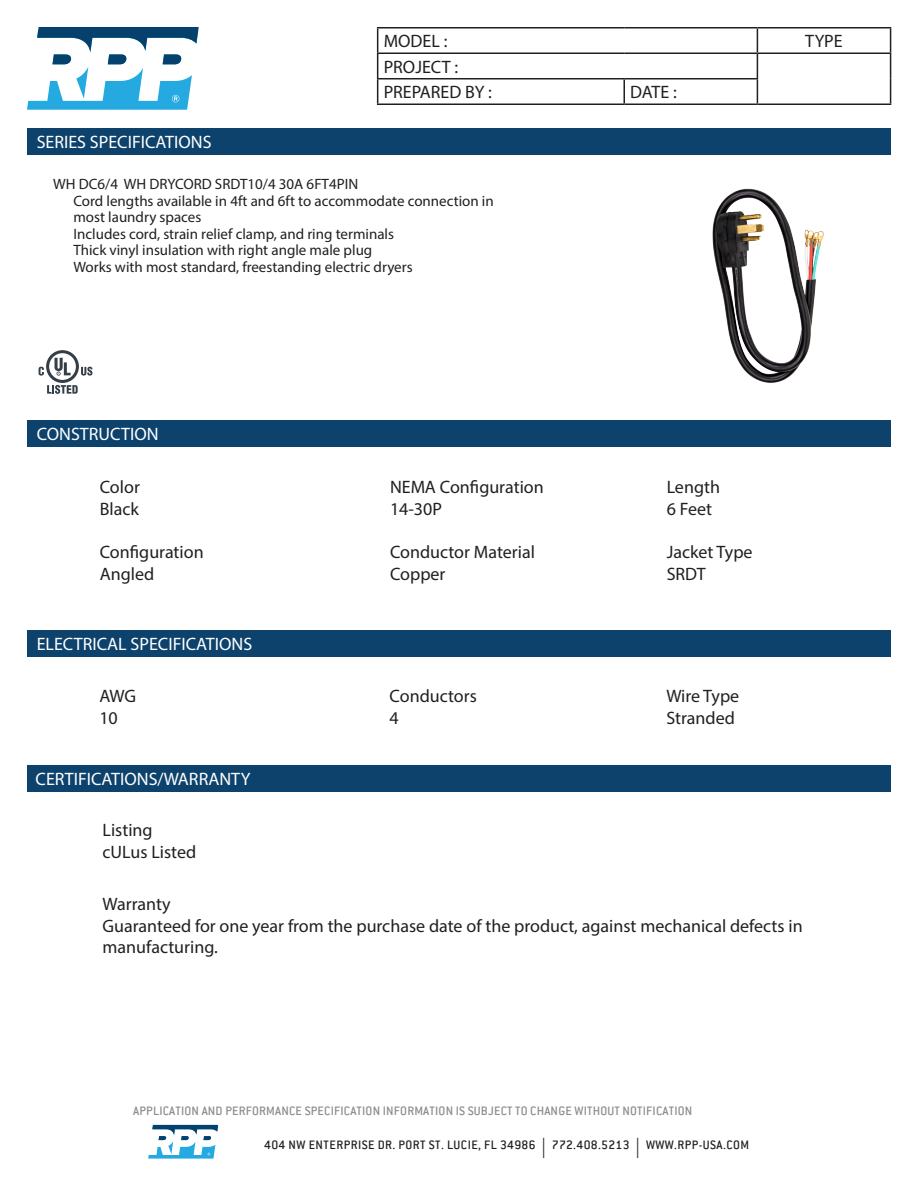
<style>
.page{position:relative;width:918px;height:1188px;background:#fff}
.page>*{position:absolute;margin:0;border:0;box-sizing:border-box;transform-origin:0 0}
.t1{font:18px/21.6px "Myriad Pro";color:#231f20}
.t2{font:18px "Myriad Pro";color:#fff}
.t3{font:15px/16.5px "Myriad Pro";color:#231f20}
.t4{font:500 13.5px "Conduit ITC";letter-spacing:.015em;color:#8b8c8e}
.t5{font:500 13.5px "Conduit ITC";letter-spacing:.035em;color:#231f20}
.s1{font-family:"Myriad Pro";font-weight:400;font-size:20.25px}
</style>
<div class="page">
<svg style="left:27px;top:27px;width:172px;height:83px"></svg>
<svg style="left:148px;top:1125px;width:70px;height:34px"></svg>
<hr style="left:377px;top:27px;width:247px;height:1px;background:#231f20">
<hr style="left:624px;top:27px;width:133px;height:1px;background:#231f20">
<hr style="left:757px;top:27px;width:134px;height:1px;background:#231f20">
<hr style="left:377px;top:52px;width:247px;height:2px;background:#231f20">
<hr style="left:624px;top:52px;width:133px;height:2px;background:#231f20">
<hr style="left:757px;top:52px;width:134px;height:2px;background:#231f20">
<hr style="left:377px;top:78px;width:247px;height:2px;background:#231f20">
<svg style="left:377px;top:28px;width:1px;height:76px"></svg>
<hr style="left:624px;top:78px;width:134px;height:2px;background:#231f20">
<hr style="left:623px;top:80px;width:2px;height:24px;background:#231f20">
<svg style="left:757px;top:28px;width:1px;height:76px"></svg>
<svg style="left:890px;top:28px;width:1px;height:76px"></svg>
<hr style="left:377px;top:104px;width:247px;height:1px;background:#231f20">
<hr style="left:624px;top:104px;width:133px;height:1px;background:#231f20">
<hr style="left:757px;top:104px;width:134px;height:1px;background:#231f20">
<div style="left:27px;top:129px;width:864px;height:26px;background:#0d426c"></div>
<div style="left:27px;top:420px;width:864px;height:27px;background:#0d426c"></div>
<div style="left:27px;top:630px;width:864px;height:26px;background:#0d426c"></div>
<svg style="left:39px;top:350px;width:54px;height:44px"></svg>
<img style="left:712px;top:188px;width:112px;height:195px">
<div style="left:27px;top:765px;width:864px;height:27px;background:#0d426c"></div>
<p class="t2" style="left:37px;top:131px;width:176px">SERIES SPECIFICATIONS</p>
<p class="t1" style="left:384px;top:30px;width:65px">MODEL :</p>
<p class="t1" style="left:805px;top:30px;width:39px">TYPE</p>
<p class="t1" style="left:384px;top:54px;width:110px;line-height:25.5px">PROJECT :<br>PREPARED BY :</p>
<p class="t1" style="left:630px;top:81px;width:48px">DATE :</p>
<p class="t3" style="left:73px;top:176px;width:422px;text-indent:-20px">WH DC6/4 WH DRYCORD SRDT10/4 30A 6FT4PIN<br>Cord lengths available in 4ft and 6ft to accommodate connection in most laundry spaces<br>Includes cord, strain relief clamp, and ring terminals<br>Thick vinyl insulation with right angle male plug<br>Works with most standard, freestanding electric dryers</p>
<p class="t2" style="left:37px;top:423px;width:123px">CONSTRUCTION</p>
<p class="t1" style="left:100px;top:476px;width:42px">Color<br>Black</p>
<p class="t1" style="left:100px;top:541px;width:105px">Configuration<br>Angled</p>
<p class="t1" style="left:390px;top:476px;width:155px">NEMA Configuration<br>14-30P</p>
<p class="t1" style="left:390px;top:541px;width:147px">Conductor Material<br>Copper</p>
<p class="t1" style="left:667px;top:476px;width:55px">Length<br>6 Feet</p>
<p class="t1" style="left:667px;top:541px;width:87px">Jacket Type<br>SRDT</p>
<p class="t2" style="left:37px;top:633px;width:217px">ELECTRICAL SPECIFICATIONS</p>
<p class="t1" style="left:99px;top:685px;width:38px">AWG<br>10</p>
<p class="t1" style="left:390px;top:685px;width:89px">Conductors<br>4</p>
<p class="t1" style="left:666px;top:685px;width:74px">Wire Type<br>Stranded</p>
<p class="t2" style="left:36px;top:768px;width:216px">CERTIFICATIONS/WARRANTY</p>
<p class="t1" style="left:103px;top:819px;width:95px">Listing cULus Listed</p>
<p class="t1" style="left:103px;top:893px;width:702px">Warranty<br>Guaranteed for one year from the purchase date of the product, against mechanical defects in manufacturing.</p>
<p class="t4" style="left:133px;top:1103px;width:561px">APPLICATION AND PERFORMANCE SPECIFICATION INFORMATION IS SUBJECT TO CHANGE WITHOUT NOTIFICATION</p>
<p class="t5" style="left:264px;top:1137px;width:486px">404 NW ENTERPRISE DR. PORT ST. LUCIE, FL 34986 <span class="s1">|</span> 772.408.5213 <span class="s1">|</span> WWW.RPP-USA.COM</p>
</div>
